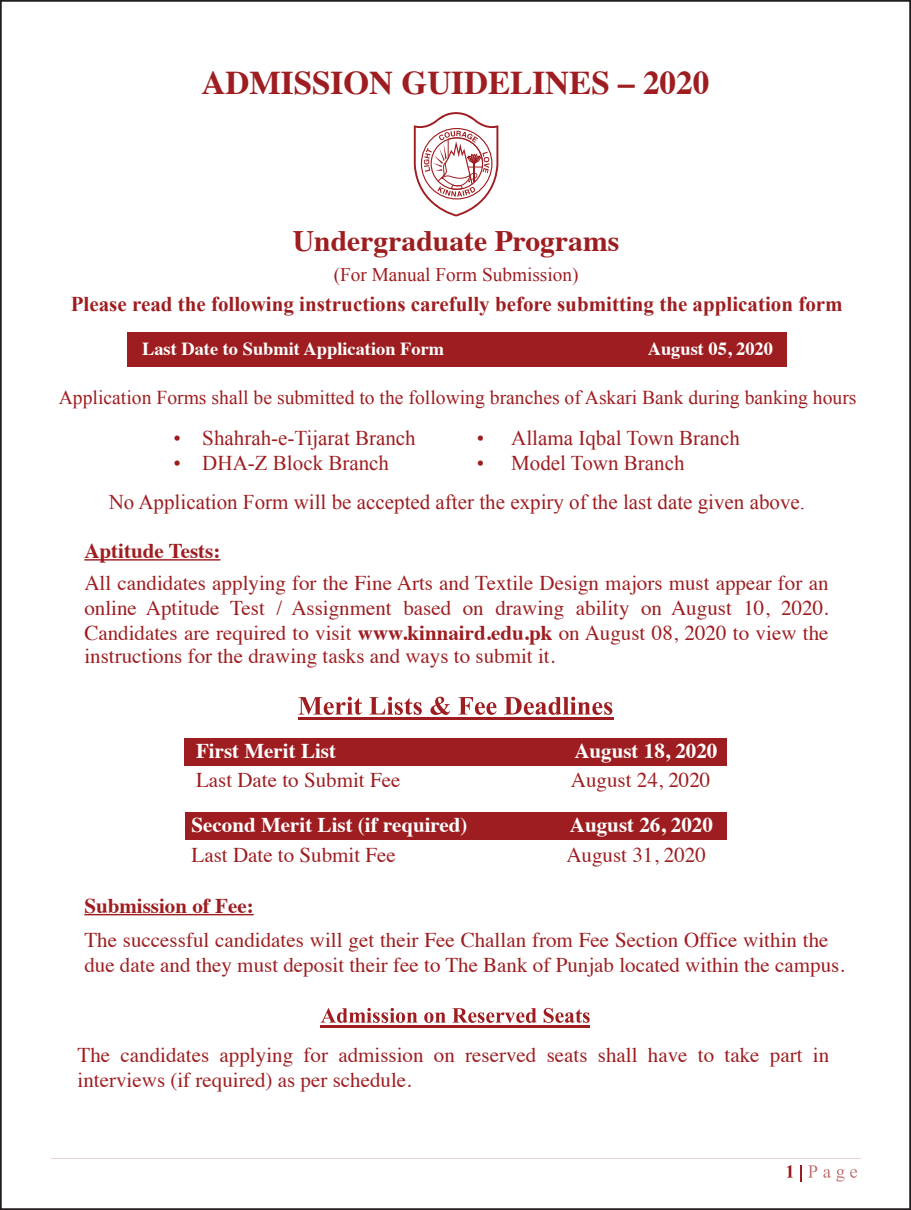
<style>
.page{position:relative;width:911px;height:1210px;background:#fff}
.page>*{position:absolute;margin:0;border:0;box-sizing:border-box;transform-origin:0 0}
.t1{font:700 33.07px "Times";color:#9e1d20}
.t2{font:700 29.57px "Times";color:#9e1d20}
.t3{font:21px/25.2px "Times";color:#9e1d20}
.t4{font:21px "Times New Roman";color:#9e1d20}
.t5{font:700 21px "Times New Roman";color:#9e1d20}
.t6{font:700 21px "Times";color:#fff}
.t7{font:700 21px "Times";color:#9e1d20}
.t8{font:19.6px "Times New Roman";color:#9e1d20}
.t9{font:19.25px "Times New Roman";color:#9e1d20}
.t10{font:700 18.38px "Times";color:#fff}
.s1{font-weight:700}
</style>
<div class="page">
<hr style="left:84px;top:559px;width:136px;height:1px;background:#9e1d20">
<hr style="left:84px;top:914px;width:169px;height:1px;background:#9e1d20">
<hr style="left:51px;top:1158px;width:809px;height:1px;background:#9b1c1f">
<svg style="left:786px;top:1165px;width:6px;height:12px"></svg>
<svg style="left:800px;top:1165px;width:1px;height:16px"></svg>
<svg style="left:808px;top:1165px;width:9px;height:12px"></svg>
<svg style="left:823px;top:1169px;width:33px;height:12px"></svg>
<svg style="left:320px;top:1008px;width:97px;height:15px"></svg>
<svg style="left:424px;top:1012px;width:21px;height:11px"></svg>
<svg style="left:452px;top:1008px;width:84px;height:15px"></svg>
<svg style="left:543px;top:1008px;width:46px;height:15px"></svg>
<hr style="left:320px;top:1025px;width:270px;height:2px;background:#9e1d20">
<svg style="left:298px;top:696px;width:63px;height:19px"></svg>
<svg style="left:369px;top:696px;width:52px;height:19px"></svg>
<svg style="left:430px;top:696px;width:20px;height:19px"></svg>
<svg style="left:458px;top:697px;width:38px;height:18px"></svg>
<svg style="left:504px;top:696px;width:108px;height:19px"></svg>
<hr style="left:298px;top:717px;width:315px;height:3px;background:#9e1d20">
<div style="left:184px;top:738px;width:542px;height:28px;background:#9e1d20"></div>
<div style="left:185px;top:812px;width:541px;height:27px;background:#9e1d20"></div>
<svg style="left:413px;top:112px;width:85px;height:104px"></svg>
<div style="left:127px;top:332px;width:659px;height:34px;background:#9e1d20"></div>
<h1 class="t1" style="left:201px;top:51px;width:509px">ADMISSION GUIDELINES – 2020</h1>
<h2 class="t2" style="left:293px;top:212px;width:328px">Undergraduate Programs</h2>
<p class="t9" style="left:333px;top:261px;width:246px">(For Manual Form Submission)</p>
<p class="t5" style="left:71px;top:289px;width:773px">Please read the following instructions carefully before submitting the application form</p>
<p class="t10" style="left:142px;top:331px;width:303px">Last Date to Submit Application Form</p>
<p class="t10" style="left:647px;top:331px;width:127px">August 05, 2020</p>
<p class="t8" style="left:59px;top:384px;width:799px">Application Forms shall be submitted to the following branches of Askari Bank during banking hours</p>
<p class="t4" style="left:173px;top:424px;width:244px">• Shahrah-e-Tijarat Branch</p>
<p class="t4" style="left:476px;top:424px;width:264px">• Allama Iqbal Town Branch</p>
<p class="t4" style="left:173px;top:449px;width:217px">• DHA-Z Block Branch</p>
<p class="t4" style="left:476px;top:449px;width:209px">• Model Town Branch</p>
<p class="t4" style="left:109px;top:487px;width:697px">No Application Form will be accepted after the expiry of the last date given above.</p>
<p class="t7" style="left:84px;top:531px;width:137px">Aptitude Tests:</p>
<p class="t3" style="left:84px;top:568px;width:745px;text-align:justify">All candidates applying for the Fine Arts and Textile Design majors must appear for an online Aptitude Test / Assignment based on drawing ability on August 10, 2020.<br>Candidates are required to visit <span class="s1">www.kinnaird.edu.pk</span> on August 08, 2020 to view the</p>
<p class="t3" style="left:84px;top:641px;width:472px">instructions for the drawing tasks and ways to submit it.</p>
<p class="t6" style="left:196px;top:731px;width:141px">First Merit List</p>
<p class="t6" style="left:574px;top:731px;width:144px">August 18, 2020</p>
<p class="t3" style="left:196px;top:766px;width:206px">Last Date to Submit Fee</p>
<p class="t3" style="left:570px;top:766px;width:141px">August 24, 2020</p>
<p class="t6" style="left:191px;top:805px;width:277px">Second Merit List (if required)</p>
<p class="t6" style="left:569px;top:805px;width:144px">August 26, 2020</p>
<p class="t3" style="left:191px;top:840px;width:206px">Last Date to Submit Fee</p>
<p class="t3" style="left:566px;top:840px;width:141px">August 31, 2020</p>
<p class="t7" style="left:84px;top:886px;width:171px">Submission of Fee:</p>
<p class="t3" style="left:84px;top:925px;width:761px">The successful candidates will get their Fee Challan from Fee Section Office within the due date and they must deposit their fee to The Bank of Punjab located within the campus.</p>
<p class="t3" style="left:78px;top:1040px;width:752px">The candidates applying for admission on reserved seats shall have to take part in interviews (if required) as per schedule.</p>
</div>
